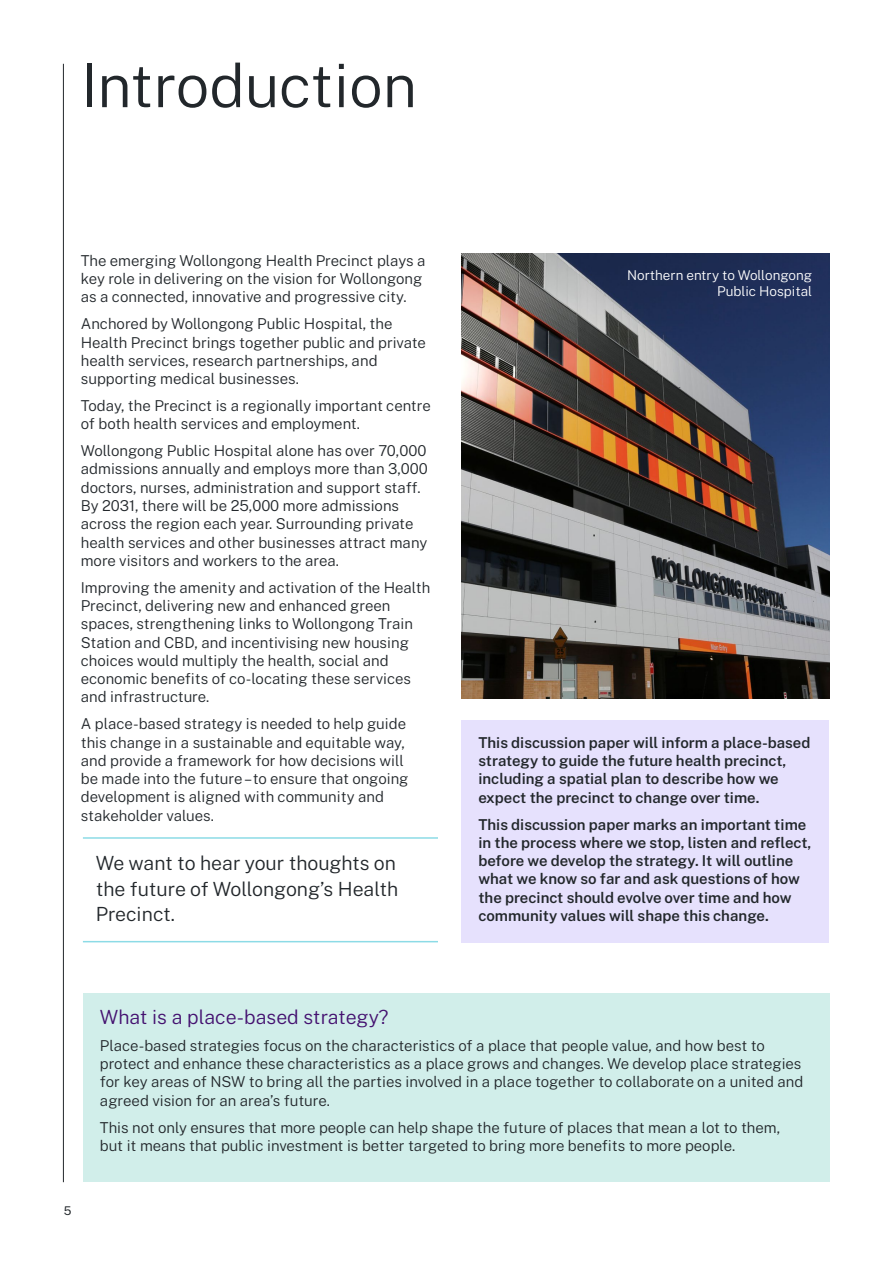
<style>
.page{position:relative;width:893px;height:1263px;background:#fff}
.page>*{position:absolute;margin:0;border:0;box-sizing:border-box;transform-origin:0 0}
.Heading_1__H1{font:300 60px "Public Sans";color:#22272b}
.PulloutBox_3_InText{font:300 19.5px/25.5px "Public Sans";color:#22272b}
.Body{font:300 19.5px "Public Sans";color:#441170}
.Body-2{font:300 15px/18.3px "Public Sans";color:#22272b}
.Body-3{font:600 15px/18.3px "Public Sans";color:#22272b}
.Image_caption{font:300 13.5px/16.5px "Public Sans";color:#fff;text-align:right}
.t1{font:12px "Public Sans";color:#22272b}
</style>
<div class="page">
<hr style="left:63px;top:64px;width:1px;height:1118px;background:#22272b">
<hr style="left:83px;top:941px;width:355px;height:1px;background:#8cdbe6">
<hr style="left:83px;top:837px;width:355px;height:2px;background:#8cdbe6">
<img style="left:461px;top:253px;width:368px;height:445px">
<div style="left:461px;top:720px;width:368px;height:222px;background:#e6e1fd"></div>
<div style="left:83px;top:993px;width:746px;height:188px;background:#d1eeea"></div>
<h1 class="Heading_1__H1" style="left:81px;top:42px;width:338px">Introduction</h1>
<p class="Body-2" style="left:81px;top:250px;width:346px">The emerging Wollongong Health Precinct plays a key role in delivering on the vision for Wollongong as a connected, innovative and progressive city.</p>
<p class="Body-2" style="left:81px;top:314px;width:347px">Anchored by Wollongong Public Hospital, the Health Precinct brings together public and private health services, research partnerships, and supporting medical businesses.</p>
<p class="Body-2" style="left:81px;top:395px;width:351px">Today, the Precinct is a regionally important centre of both health services and employment.</p>
<p class="Body-2" style="left:81px;top:440px;width:349px">Wollongong Public Hospital alone has over 70,000 admissions annually and employs more than 3,000 doctors, nurses, administration and support staff.<br>By 2031, there will be 25,000 more admissions across the region each year. Surrounding private health services and other businesses attract many more visitors and workers to the area.</p>
<p class="Body-2" style="left:81px;top:577px;width:351px">Improving the amenity and activation of the Health Precinct, delivering new and enhanced green spaces, strengthening links to Wollongong Train Station and CBD, and incentivising new housing choices would multiply the health, social and economic benefits of co-locating these services and infrastructure.</p>
<p class="Body-2" style="left:81px;top:714px;width:329px">A place-based strategy is needed to help guide this change in a sustainable and equitable way, and provide a framework for how decisions will be made into the future – to ensure that ongoing development is aligned with community and stakeholder values.</p>
<p class="PulloutBox_3_InText" style="left:96px;top:849px;width:304px">We want to hear your thoughts on the future of Wollongong’s Health<br>Precinct.</p>
<p class="Image_caption" style="left:627px;top:266px;width:187px">Northern entry to Wollongong<br>Public Hospital</p>
<p class="Body-3" style="left:478px;top:732px;width:334px">This discussion paper will inform a place-based strategy to guide the future health precinct, including a spatial plan to describe how we expect the precinct to change over time.</p>
<p class="Body-3" style="left:478px;top:814px;width:335px">This discussion paper marks an important time in the process where we stop, listen and reflect, before we develop the strategy. It will outline what we know so far and ask questions of how the precinct should evolve over time and how community values will shape this change.</p>
<p class="t1" style="left:64px;top:1201px;width:9px">5</p>
<p class="Body" style="left:100px;top:1003px;width:290px">What is a place-based strategy?</p>
<p class="Body-2" style="left:100px;top:1035px;width:705px">Place-based strategies focus on the characteristics of a place that people value, and how best to protect and enhance these characteristics as a place grows and changes. We develop place strategies for key areas of NSW to bring all the parties involved in a place together to collaborate on a united and agreed vision for an area’s future.</p>
<p class="Body-2" style="left:100px;top:1117px;width:682px">This not only ensures that more people can help shape the future of places that mean a lot to them, but it means that public investment is better targeted to bring more benefits to more people.</p>
</div>
